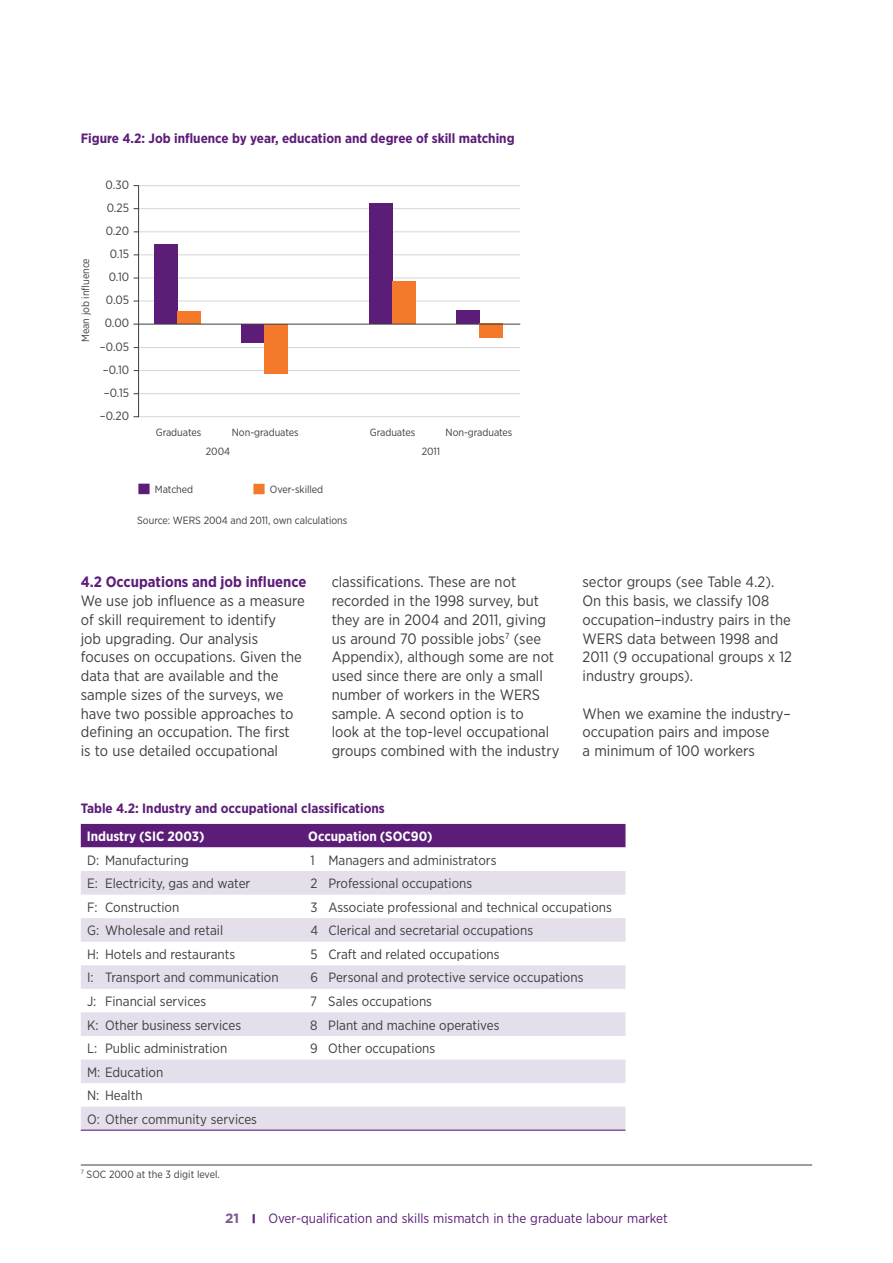
<style>
.page{position:relative;width:893px;height:1263px;background:#fff}
.page>*{position:absolute;margin:0;border:0;box-sizing:border-box;transform-origin:0 0}
.t1{font:15px/18.8px "Gotham Narrow";color:#3e3e3f}
.t2{font:700 15px "Gotham Narrow";color:#5c1d78}
.t3{font:13.5px/23.5px "Gotham Narrow";color:#3e3e3f}
.t4{font:700 13.5px "Gotham Narrow";color:#5c1d78}
.t5{font:13.5px "Gotham Narrow";color:#5c1d78}
.t6{font:700 13.5px "Gotham Narrow";color:#fff}
.t7{font:12px/23px "Gotham Narrow";color:#3e3e3f}
.t8{font:10.5px "Gotham Narrow";letter-spacing:-.005em;color:#3e3e3f}
.s1{font-family:"Gotham";font-weight:700;color:#7d5696}
.s2{font-family:"Gotham";font-weight:700;font-size:9.9px}
</style>
<div class="page">
<hr style="left:139px;top:231px;width:381px;height:1px;background:#d5d6d8">
<hr style="left:139px;top:347px;width:381px;height:1px;background:#d5d6d8">
<hr style="left:139px;top:254px;width:381px;height:1px;background:#d5d6d8">
<hr style="left:139px;top:370px;width:381px;height:1px;background:#d5d6d8">
<hr style="left:139px;top:185px;width:381px;height:1px;background:#d5d6d8">
<hr style="left:139px;top:208px;width:381px;height:1px;background:#d5d6d8">
<hr style="left:139px;top:278px;width:381px;height:1px;background:#d5d6d8">
<hr style="left:139px;top:393px;width:381px;height:1px;background:#d5d6d8">
<hr style="left:139px;top:301px;width:381px;height:1px;background:#d5d6d8">
<hr style="left:139px;top:416px;width:381px;height:1px;background:#d5d6d8">
<div style="left:138px;top:484px;width:12px;height:10px;background:#5c1d78"></div>
<div style="left:253px;top:484px;width:12px;height:10px;background:#f4792a"></div>
<hr style="left:138px;top:185px;width:1px;height:232px;background:#3e3e3f">
<div style="left:155px;top:244px;width:23px;height:80px;background:#5c1d78"></div>
<div style="left:178px;top:311px;width:23px;height:13px;background:#f4792a"></div>
<div style="left:241px;top:324px;width:23px;height:19px;background:#5c1d78"></div>
<div style="left:264px;top:324px;width:24px;height:49px;background:#f4792a"></div>
<div style="left:369px;top:204px;width:24px;height:120px;background:#5c1d78"></div>
<div style="left:456px;top:310px;width:24px;height:14px;background:#5c1d78"></div>
<div style="left:393px;top:282px;width:23px;height:42px;background:#f4792a"></div>
<div style="left:480px;top:324px;width:23px;height:14px;background:#f4792a"></div>
<hr style="left:133px;top:324px;width:387px;height:1px;background:#3e3e3f">
<div style="left:81px;top:824px;width:544px;height:23px;background:#5c1d78"></div>
<svg style="left:81px;top:871px;width:544px;height:258px;fill:#e5deeb"></svg>
<hr style="left:81px;top:1129px;width:223px;height:2px;background:#60247c">
<hr style="left:304px;top:1129px;width:321px;height:2px;background:#60247c">
<hr style="left:81px;top:1165px;width:731px;height:1px;background:#3e3e3f">
<p class="t4" style="left:81px;top:130px;width:435px">Figure 4.2: Job influence by year, education and degree of skill matching</p>
<p class="t7" style="left:106px;top:173px;width:25px">0.30<br>0.25</p>
<p class="t8" style="left:79px;top:342px;width:85px;rotate:-90deg">Mean job influence</p>
<p class="t7" style="left:106px;top:219px;width:25px">0.20</p>
<p class="t7" style="left:110px;top:242px;width:21px">0.15</p>
<p class="t7" style="left:109px;top:265px;width:22px">0.10</p>
<p class="t7" style="left:106px;top:288px;width:25px">0.05</p>
<p class="t7" style="left:105px;top:312px;width:26px">0.00</p>
<p class="t7" style="left:100px;top:335px;width:31px">–0.05</p>
<p class="t7" style="left:103px;top:358px;width:28px">–0.10</p>
<p class="t7" style="left:104px;top:381px;width:27px">–0.15</p>
<p class="t7" style="left:100px;top:404px;width:31px">–0.20</p>
<p class="t8" style="left:156px;top:426px;width:47px">Graduates</p>
<p class="t8" style="left:232px;top:426px;width:68px">Non-graduates</p>
<p class="t8" style="left:370px;top:426px;width:47px">Graduates</p>
<p class="t8" style="left:446px;top:426px;width:68px">Non-graduates</p>
<p class="t8" style="left:206px;top:444px;width:26px">2004</p>
<p class="t8" style="left:422px;top:444px;width:20px">2011</p>
<p class="t8" style="left:155px;top:482px;width:40px">Matched</p>
<p class="t8" style="left:270px;top:482px;width:55px">Over-skilled</p>
<p class="t8" style="left:137px;top:514px;width:212px">Source: WERS 2004 and 2011, own calculations</p>
<p class="t2" style="left:81px;top:572px;width:227px">4.2 Occupations and job influence</p>
<p class="t1" style="left:81px;top:591px;width:225px">We use job influence as a measure of skill requirement to identify<br>job upgrading. Our analysis focuses on occupations. Given the data that are available and the sample sizes of the surveys, we have two possible approaches to defining an occupation. The first<br>is to use detailed occupational</p>
<p class="t1" style="left:332px;top:572px;width:229px">classifications. These are not recorded in the 1998 survey, but they are in 2004 and 2011, giving us around 70 possible jobs<sup>7</sup> (see<br>Appendix), although some are not used since there are only a small number of workers in the WERS sample. A second option is to<br>look at the top-level occupational groups combined with the industry</p>
<p class="t1" style="left:583px;top:572px;width:211px">sector groups (see Table 4.2).<br>On this basis, we classify 108 occupation–industry pairs in the<br>WERS data between 1998 and<br>2011 (9 occupational groups x 12 industry groups).</p>
<p class="t1" style="left:583px;top:704px;width:210px">When we examine the industry– occupation pairs and impose<br>a minimum of 100 workers</p>
<p class="t4" style="left:81px;top:800px;width:306px">Table 4.2: Industry and occupational classifications</p>
<p class="t6" style="left:87px;top:828px;width:119px">Industry (SIC 2003)</p>
<p class="t6" style="left:308px;top:828px;width:126px">Occupation (SOC90)</p>
<p class="t3" style="left:87px;top:848px;width:103px">D: Manufacturing</p>
<p class="t3" style="left:310px;top:848px;width:188px">1 Managers and administrators</p>
<p class="t3" style="left:87px;top:871px;width:165px">E: Electricity, gas and water</p>
<p class="t3" style="left:310px;top:871px;width:163px">2 Professional occupations</p>
<p class="t3" style="left:87px;top:895px;width:94px">F: Construction</p>
<p class="t3" style="left:310px;top:895px;width:303px">3 Associate professional and technical occupations</p>
<p class="t3" style="left:87px;top:918px;width:138px">G: Wholesale and retail</p>
<p class="t3" style="left:310px;top:918px;width:224px">4 Clerical and secretarial occupations</p>
<p class="t3" style="left:87px;top:942px;width:150px">H: Hotels and restaurants</p>
<p class="t3" style="left:310px;top:942px;width:191px">5 Craft and related occupations</p>
<p class="t3" style="left:87px;top:966px;width:193px">I: Transport and communication</p>
<p class="t3" style="left:310px;top:966px;width:275px">6 Personal and protective service occupations</p>
<p class="t3" style="left:87px;top:989px;width:121px">J: Financial services</p>
<p class="t3" style="left:310px;top:989px;width:123px">7 Sales occupations</p>
<p class="t3" style="left:87px;top:1013px;width:156px">K: Other business services</p>
<p class="t3" style="left:310px;top:1013px;width:191px">8 Plant and machine operatives</p>
<p class="t3" style="left:87px;top:1036px;width:142px">L: Public administration</p>
<p class="t3" style="left:310px;top:1036px;width:126px">9 Other occupations</p>
<p class="t3" style="left:87px;top:1060px;width:172px">M: Education<br>N: Health<br>O: Other community services</p>
<p class="t8" style="left:81px;top:1168px;width:141px"><sup>7</sup> SOC 2000 at the 3 digit level.</p>
<p class="t5" style="left:225px;top:1209px;width:444px"><span class="s1">21</span> <span class="s2">|</span> Over-qualification and skills mismatch in the graduate labour market</p>
</div>
